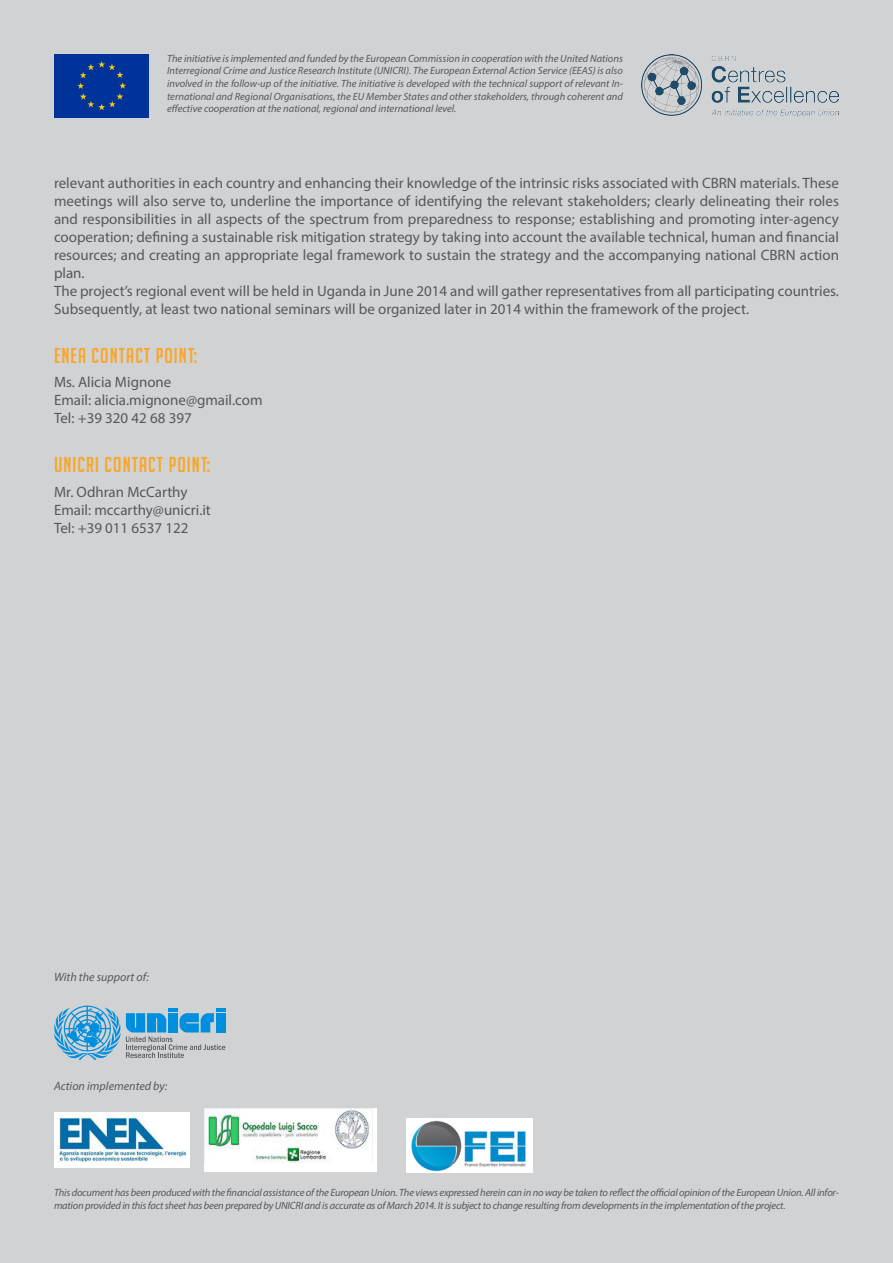
<style>
.page{position:relative;width:893px;height:1263px;background:#d1d2d4}
.page>*{position:absolute;margin:0;border:0;box-sizing:border-box;transform-origin:0 0}
.t1{font:21px "Big Noodle Titling";letter-spacing:.05em;color:#f9a628}
.t2{font:15px/18px "Myriad Pro";color:#57585a;text-align:justify}
.t3{font:italic 12px "Myriad Pro";color:#57585a}
.t4{font:italic 10.5px/12.6px "Myriad Pro";letter-spacing:-.02em;color:#57585a}
</style>
<div class="page">
<svg style="left:54px;top:1005px;width:171px;height:55px"></svg>
<div style="left:54px;top:54px;width:95px;height:63px;background:#039"></div>
<img style="left:641px;top:54px;width:198px;height:62px">
<img style="left:54px;top:1112px;width:135px;height:56px">
<img style="left:406px;top:1118px;width:126px;height:55px">
<img style="left:204px;top:1108px;width:172px;height:64px">
<p class="t4" style="left:167px;top:52px;width:457px;text-align:justify">The initiative is implemented and funded by the European Commission in cooperation with the United Nations Interregional Crime and Justice Research Institute (UNICRI). The European External Action Service (EEAS) is also involved in the follow-up of the initiative. The initiative is developed with the technical support of relevant In&shy;ternational and Regional Organisations, the EU Member States and other stakeholders, through coherent and effective cooperation at the national, regional and international level.</p>
<p class="t4" style="left:172px;top:102px;width:4px">f</p>
<p class="t2" style="left:54px;top:174px;width:786px">relevant authorities in each country and enhancing their knowledge of the intrinsic risks associated with CBRN materials. These meetings will also serve to, underline the importance of identifying the relevant stakeholders; clearly delineating their roles and responsibilities in all aspects of the spectrum from preparedness to response; establishing and promoting inter-agency cooperation; defining a sustainable risk mitigation strategy by taking into account the available technical, human and financial resources; and creating an appropriate legal framework to sustain the strategy and the accompanying national CBRN action plan.</p>
<p class="t2" style="left:54px;top:282px;width:786px">The project’s regional event will be held in Uganda in June 2014 and will gather representatives from all participating countries.<br>Subsequently, at least two national seminars will be organized later in 2014 within the framework of the project.</p>
<p class="t1" style="left:54px;top:344px;width:145px">ENEA CONTACT POINT:</p>
<p class="t2" style="left:54px;top:373px;width:119px">Ms. Alicia Mignone</p>
<p class="t2" style="left:54px;top:391px;width:210px">Email: alicia.mignone@gmail.com</p>
<p class="t2" style="left:54px;top:409px;width:139px">Tel: +39 320 42 68 397</p>
<p class="t1" style="left:54px;top:454px;width:158px">UNICRI CONTACT POINT:</p>
<p class="t2" style="left:54px;top:483px;width:135px">Mr. Odhran McCarthy</p>
<p class="t2" style="left:54px;top:501px;width:158px">Email: mccarthy@unicri.it</p>
<p class="t2" style="left:54px;top:519px;width:136px">Tel: +39 011 6537 122</p>
<p class="t3" style="left:54px;top:970px;width:97px">With the support of:</p>
<p class="t3" style="left:54px;top:1079px;width:115px">Action implemented by:</p>
<p class="t4" style="left:54px;top:1186px;width:786px">This document has been produced with the financial assistance of the European Union. The views expressed herein can in no way be taken to reflect the official opinion of the European Union. All infor&shy;mation provided in this fact sheet has been prepared by UNICRI and is accurate as of March 2014. It is subject to change resulting from developments in the implementation of the project.</p>
<p class="t4" style="left:656px;top:1186px;width:10px">f</p>
</div>
